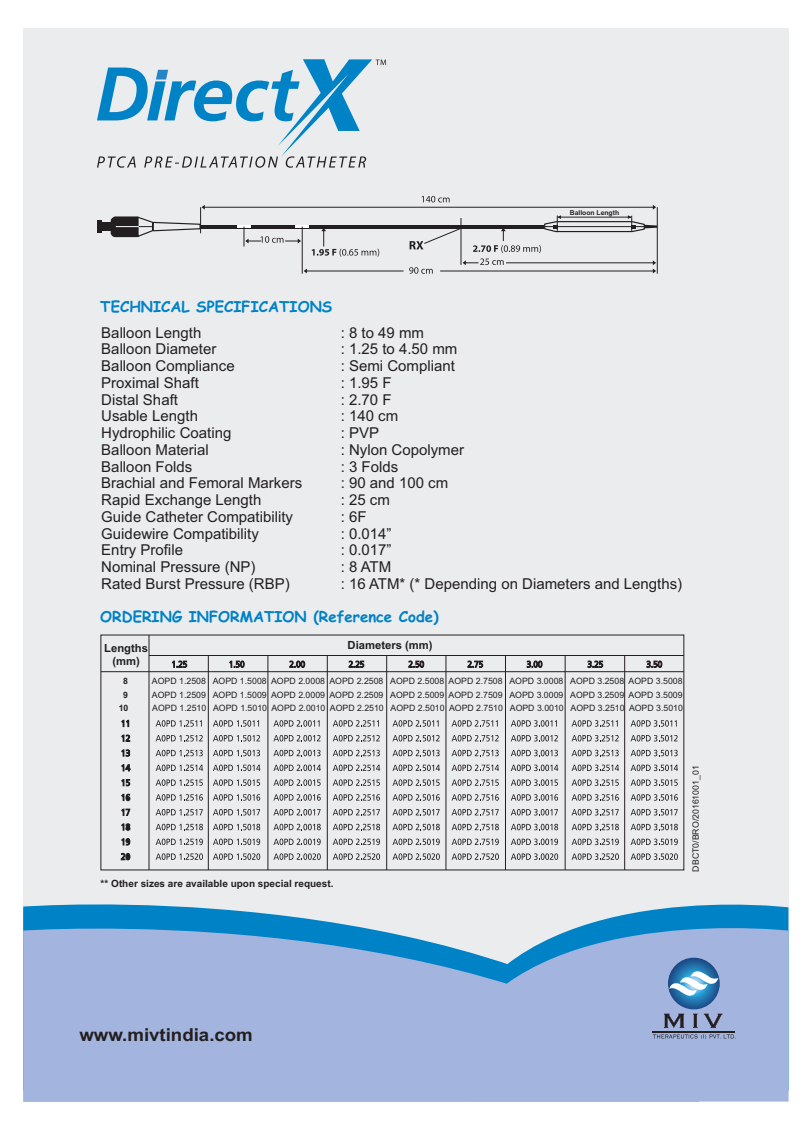
<style>
.page{position:relative;width:810px;height:1125px;background:#fff}
.page>*{position:absolute;margin:0;border:0;box-sizing:border-box;transform-origin:0 0}
.t1{font:700 17.88px "Arial";color:#231f20;scale:1.04 1}
.t2{font:15px/16.8px "Arial";color:#231f20}
.t3{font:700 15px "Comic Sans MS";color:#0082c6}
.t4{font:700 11.25px/12.6px "Arial";color:#231f20;text-align:center}
.t5{font:700 10px "Arial";color:#231f20}
.t6{font:8.75px "Arial";color:#231f20}
.t7{font:700 8.75px "Arial";color:#231f20}
.t8{font:700 6.75px "Arial";color:#231f20}
</style>
<div class="page">
<div style="left:23px;top:28px;width:765px;height:1073px;background:#ebecee"></div>
<svg style="left:121px;top:853px;width:9px;height:7px"></svg>
<svg style="left:121px;top:838px;width:9px;height:7px"></svg>
<svg style="left:121px;top:824px;width:9px;height:7px"></svg>
<svg style="left:121px;top:809px;width:9px;height:7px"></svg>
<svg style="left:121px;top:794px;width:9px;height:7px"></svg>
<svg style="left:121px;top:779px;width:9px;height:7px"></svg>
<svg style="left:121px;top:764px;width:9px;height:7px"></svg>
<svg style="left:121px;top:750px;width:9px;height:7px"></svg>
<svg style="left:121px;top:735px;width:9px;height:7px"></svg>
<svg style="left:121px;top:720px;width:8px;height:7px"></svg>
<svg style="left:172px;top:661px;width:490px;height:7px"></svg>
<svg style="left:333px;top:720px;width:46px;height:7px"></svg>
<svg style="left:333px;top:735px;width:47px;height:6px"></svg>
<svg style="left:333px;top:750px;width:47px;height:6px"></svg>
<svg style="left:333px;top:765px;width:47px;height:6px"></svg>
<svg style="left:333px;top:779px;width:47px;height:7px"></svg>
<svg style="left:333px;top:794px;width:47px;height:7px"></svg>
<svg style="left:333px;top:809px;width:47px;height:7px"></svg>
<svg style="left:333px;top:824px;width:47px;height:6px"></svg>
<svg style="left:333px;top:839px;width:47px;height:6px"></svg>
<svg style="left:333px;top:853px;width:47px;height:7px"></svg>
<svg style="left:273px;top:720px;width:47px;height:7px"></svg>
<svg style="left:273px;top:735px;width:48px;height:6px"></svg>
<svg style="left:273px;top:750px;width:48px;height:6px"></svg>
<svg style="left:273px;top:765px;width:48px;height:6px"></svg>
<svg style="left:273px;top:779px;width:48px;height:7px"></svg>
<svg style="left:273px;top:794px;width:48px;height:7px"></svg>
<svg style="left:273px;top:809px;width:48px;height:7px"></svg>
<svg style="left:273px;top:824px;width:48px;height:6px"></svg>
<svg style="left:273px;top:839px;width:48px;height:6px"></svg>
<svg style="left:273px;top:853px;width:48px;height:7px"></svg>
<svg style="left:213px;top:720px;width:46px;height:7px"></svg>
<svg style="left:213px;top:735px;width:47px;height:6px"></svg>
<svg style="left:213px;top:750px;width:47px;height:6px"></svg>
<svg style="left:213px;top:765px;width:47px;height:6px"></svg>
<svg style="left:213px;top:779px;width:47px;height:7px"></svg>
<svg style="left:213px;top:794px;width:47px;height:7px"></svg>
<svg style="left:213px;top:809px;width:47px;height:7px"></svg>
<svg style="left:213px;top:824px;width:47px;height:6px"></svg>
<svg style="left:213px;top:839px;width:47px;height:6px"></svg>
<svg style="left:213px;top:853px;width:47px;height:7px"></svg>
<svg style="left:156px;top:720px;width:46px;height:7px"></svg>
<svg style="left:156px;top:735px;width:47px;height:6px"></svg>
<svg style="left:156px;top:750px;width:47px;height:6px"></svg>
<svg style="left:156px;top:765px;width:47px;height:6px"></svg>
<svg style="left:156px;top:779px;width:47px;height:7px"></svg>
<svg style="left:156px;top:794px;width:47px;height:7px"></svg>
<svg style="left:156px;top:809px;width:47px;height:7px"></svg>
<svg style="left:156px;top:824px;width:47px;height:6px"></svg>
<svg style="left:156px;top:839px;width:47px;height:6px"></svg>
<svg style="left:156px;top:853px;width:47px;height:7px"></svg>
<svg style="left:392px;top:720px;width:47px;height:7px"></svg>
<svg style="left:392px;top:735px;width:48px;height:6px"></svg>
<svg style="left:392px;top:750px;width:48px;height:6px"></svg>
<svg style="left:392px;top:765px;width:48px;height:6px"></svg>
<svg style="left:392px;top:779px;width:48px;height:7px"></svg>
<svg style="left:392px;top:794px;width:48px;height:7px"></svg>
<svg style="left:392px;top:809px;width:48px;height:7px"></svg>
<svg style="left:392px;top:824px;width:48px;height:6px"></svg>
<svg style="left:392px;top:839px;width:48px;height:6px"></svg>
<svg style="left:392px;top:853px;width:48px;height:7px"></svg>
<svg style="left:452px;top:720px;width:46px;height:7px"></svg>
<svg style="left:452px;top:735px;width:47px;height:6px"></svg>
<svg style="left:452px;top:750px;width:47px;height:6px"></svg>
<svg style="left:452px;top:765px;width:47px;height:6px"></svg>
<svg style="left:452px;top:779px;width:47px;height:7px"></svg>
<svg style="left:452px;top:794px;width:47px;height:7px"></svg>
<svg style="left:452px;top:809px;width:47px;height:7px"></svg>
<svg style="left:452px;top:824px;width:47px;height:6px"></svg>
<svg style="left:452px;top:839px;width:47px;height:6px"></svg>
<svg style="left:452px;top:853px;width:47px;height:7px"></svg>
<svg style="left:511px;top:720px;width:46px;height:7px"></svg>
<svg style="left:511px;top:735px;width:47px;height:6px"></svg>
<svg style="left:511px;top:750px;width:47px;height:6px"></svg>
<svg style="left:511px;top:765px;width:47px;height:6px"></svg>
<svg style="left:511px;top:779px;width:47px;height:7px"></svg>
<svg style="left:511px;top:794px;width:47px;height:7px"></svg>
<svg style="left:511px;top:809px;width:47px;height:7px"></svg>
<svg style="left:511px;top:824px;width:47px;height:6px"></svg>
<svg style="left:511px;top:839px;width:47px;height:6px"></svg>
<svg style="left:511px;top:853px;width:47px;height:7px"></svg>
<svg style="left:572px;top:720px;width:46px;height:7px"></svg>
<svg style="left:572px;top:735px;width:47px;height:6px"></svg>
<svg style="left:572px;top:750px;width:47px;height:6px"></svg>
<svg style="left:572px;top:765px;width:47px;height:6px"></svg>
<svg style="left:572px;top:779px;width:47px;height:7px"></svg>
<svg style="left:572px;top:794px;width:47px;height:7px"></svg>
<svg style="left:572px;top:809px;width:47px;height:7px"></svg>
<svg style="left:572px;top:824px;width:47px;height:6px"></svg>
<svg style="left:572px;top:839px;width:47px;height:6px"></svg>
<svg style="left:572px;top:853px;width:47px;height:7px"></svg>
<svg style="left:631px;top:720px;width:46px;height:7px"></svg>
<svg style="left:631px;top:735px;width:47px;height:6px"></svg>
<svg style="left:631px;top:750px;width:47px;height:6px"></svg>
<svg style="left:631px;top:765px;width:47px;height:6px"></svg>
<svg style="left:631px;top:779px;width:47px;height:7px"></svg>
<svg style="left:631px;top:794px;width:47px;height:7px"></svg>
<svg style="left:631px;top:809px;width:47px;height:7px"></svg>
<svg style="left:631px;top:824px;width:47px;height:6px"></svg>
<svg style="left:631px;top:839px;width:47px;height:6px"></svg>
<svg style="left:631px;top:853px;width:47px;height:7px"></svg>
<hr style="left:149px;top:655px;width:535px;height:1px;background:#231f20">
<hr style="left:149px;top:635px;width:1px;height:235px;background:#231f20">
<hr style="left:208px;top:655px;width:1px;height:215px;background:#231f20">
<hr style="left:268px;top:655px;width:1px;height:215px;background:#231f20">
<hr style="left:327px;top:655px;width:1px;height:215px;background:#231f20">
<hr style="left:386px;top:655px;width:1px;height:215px;background:#231f20">
<hr style="left:446px;top:655px;width:1px;height:215px;background:#231f20">
<hr style="left:505px;top:655px;width:1px;height:215px;background:#231f20">
<hr style="left:565px;top:655px;width:1px;height:215px;background:#231f20">
<hr style="left:624px;top:655px;width:1px;height:215px;background:#231f20">
<svg style="left:97px;top:59px;width:289px;height:109px"></svg>
<hr style="left:200px;top:225px;width:344px;height:3px;background:#231f20">
<hr style="left:295px;top:225px;width:14px;height:3px;background:#fff">
<hr style="left:237px;top:225px;width:14px;height:3px;background:#fff">
<div style="left:102px;top:222px;width:9px;height:9px;background:#231f20"></div>
<hr style="left:98px;top:220px;width:4px;height:13px;background:#231f20">
<hr style="left:203px;top:207px;width:451px;height:1px;background:#231f20">
<hr style="left:302px;top:227px;width:1px;height:47px;background:#231f20">
<svg style="left:111px;top:205px;width:94px;height:33px"></svg>
<hr style="left:305px;top:271px;width:99px;height:1px;background:#231f20">
<svg style="left:244px;top:227px;width:57px;height:20px"></svg>
<svg style="left:312px;top:228px;width:67px;height:29px"></svg>
<svg style="left:409px;top:196px;width:249px;height:78px"></svg>
<svg style="left:699px;top:904px;width:89px;height:197px;background:#8eaeda"></svg>
<svg style="left:23px;top:904px;width:676px;height:198px;background:#96b4dc"></svg>
<svg style="left:664px;top:1014px;width:20px;height:14px"></svg>
<svg style="left:693px;top:1014px;width:5px;height:14px"></svg>
<svg style="left:704px;top:1014px;width:19px;height:14px"></svg>
<svg style="left:653px;top:1034px;width:83px;height:5px"></svg>
<hr style="left:652px;top:1031px;width:83px;height:1px;background:#231f20">
<svg style="left:668px;top:958px;width:52px;height:51px"></svg>
<svg style="left:669px;top:969px;width:49px;height:27px"></svg>
<hr style="left:101px;top:671px;width:583px;height:1px;background:#231f20">
<p class="t8" style="left:570px;top:210px;width:51px">Balloon Length</p>
<p class="t3" style="left:100px;top:300px;width:234px">TECHNICAL SPECIFICATIONS</p>
<p class="t2" style="left:101px;top:325px;width:202px">Balloon Length<br>Balloon Diameter<br>Balloon Compliance<br>Proximal Shaft<br>Distal Shaft<br>Usable Length<br>Hydrophilic Coating<br>Balloon Material<br>Balloon Folds<br>Brachial and Femoral Markers<br>Rapid Exchange Length<br>Guide Catheter Compatibility<br>Guidewire Compatibility<br>Entry Profile<br>Nominal Pressure (NP)<br>Rated Burst Pressure (RBP)</p>
<p class="t2" style="left:341px;top:325px;width:343px">: 8 to 49 mm<br>: 1.25 to 4.50 mm<br>: Semi Compliant<br>: 1.95 F<br>: 2.70 F<br>: 140 cm<br>: PVP<br>: Nylon Copolymer<br>: 3 Folds<br>: 90 and 100 cm<br>: 25 cm<br>: 6F<br>: 0.014”<br>: 0.017”<br>: 8 ATM<br>: 16 ATM* (* Depending on Diameters and Lengths)</p>
<p class="t3" style="left:100px;top:610px;width:340px">ORDERING INFORMATION (Reference Code)</p>
<p class="t4" style="left:104px;top:643px;width:45px">Lengths (mm)</p>
<p class="t4" style="left:348px;top:640px;width:87px">Diameters (mm)</p>
<p class="t7" style="left:123px;top:678px;width:6px">8</p>
<p class="t6" style="left:152px;top:678px;width:532px">AOPD 1.2508 AOPD 1.5008 AOPD 2.0008 AOPD 2.2508 AOPD 2.5008 AOPD 2.7508 AOPD 3.0008 AOPD 3.2508 AOPD 3.5008</p>
<p class="t7" style="left:123px;top:691px;width:6px">9</p>
<p class="t6" style="left:152px;top:691px;width:532px">AOPD 1.2509 AOPD 1.5009 AOPD 2.0009 AOPD 2.2509 AOPD 2.5009 AOPD 2.7509 AOPD 3.0009 AOPD 3.2509 AOPD 3.5009</p>
<p class="t7" style="left:119px;top:705px;width:11px">10</p>
<p class="t6" style="left:152px;top:705px;width:532px">AOPD 1.2510 AOPD 1.5010 AOPD 2.0010 AOPD 2.2510 AOPD 2.5010 AOPD 2.7510 AOPD 3.0010 AOPD 3.2510 AOPD 3.5010</p>
<p class="t5" style="left:101px;top:880px;width:234px">** Other sizes are available upon special request.</p>
<p class="t6" style="left:692px;top:872px;width:108px;rotate:-90deg">DBCT0/BRO/20161001_01</p>
<p class="t1" style="left:79px;top:1028px;width:168px">www.mivtindia.com</p>
</div>
